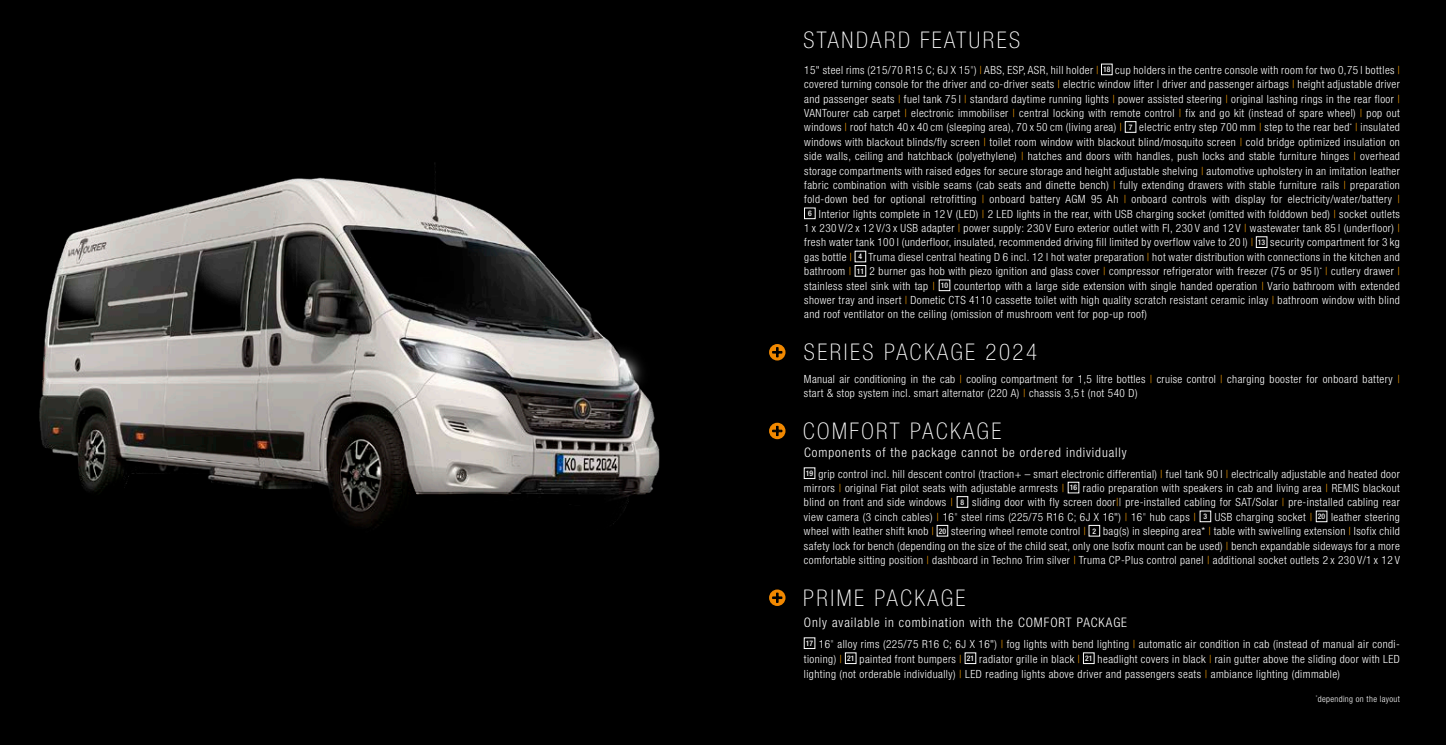
<style>
.page{position:relative;width:1446px;height:745px;background:#fff}
.page>*{position:absolute;margin:0;border:0;box-sizing:border-box;transform-origin:0 0}
.t1{font:100 condensed 23px "Helvetica Neue LT Std";letter-spacing:.11em;color:#fff}
.t2{font:300 condensed 13.12px "Helvetica Neue LT Std";letter-spacing:.07em;color:#fff}
.t3{font:300 condensed 11.25px/14.4px "Helvetica Neue LT Std";letter-spacing:.04em;color:#fff;text-align:justify}
.t4{font:300 condensed 8.75px "Helvetica Neue LT Std";letter-spacing:.04em;color:#fff}
.s1{font-weight:100}
.s2{color:#f59d00}
.s3{font-weight:500;font-size:7.62px}
</style>
<div class="page">
<div style="left:0;top:0;width:1446px;height:744px;background:#000"></div>
<img style="left:39px;top:163px;width:621px;height:364px">
<svg style="left:769px;top:589px;width:16px;height:16px"></svg>
<svg style="left:772px;top:592px;width:10px;height:10px"></svg>
<div style="left:1101px;top:64px;width:11px;height:11px;border:1px solid #fff"></div>
<div style="left:1125px;top:121px;width:11px;height:11px;border:1px solid #fff"></div>
<div style="left:804px;top:207px;width:11px;height:12px;border:1px solid #fff"></div>
<div style="left:855px;top:265px;width:11px;height:11px;border:1px solid #fff"></div>
<div style="left:939px;top:279px;width:11px;height:12px;border:1px solid #fff"></div>
<svg style="left:769px;top:344px;width:16px;height:16px"></svg>
<svg style="left:772px;top:347px;width:10px;height:10px"></svg>
<svg style="left:769px;top:422px;width:16px;height:17px"></svg>
<svg style="left:772px;top:425px;width:10px;height:10px"></svg>
<div style="left:957px;top:496px;width:11px;height:11px;border:1px solid #fff"></div>
<div style="left:937px;top:525px;width:11px;height:11px;border:1px solid #fff"></div>
<div style="left:1089px;top:525px;width:11px;height:11px;border:1px solid #fff"></div>
<h1 class="t1" style="left:803px;top:27px;width:218px">STANDARD FEATURES</h1>
<p class="t3" style="left:804px;top:62px;width:597px">15" steel rims (215/70 R15 C; 6J X 15<span class="s1">"</span>) <span class="s2">|</span> ABS, ESP, ASR, hill holder <span class="s2">|</span> <span class="s3">18</span> cup holders in the centre console with room for two 0,75 l bottles <span class="s2">|</span></p>
<p class="t3" style="left:804px;top:77px;width:597px">covered turning console for the driver and co-driver seats <span class="s2">|</span> electric window lifter | driver and passenger airbags <span class="s2">|</span> height adjustable driver</p>
<p class="t3" style="left:804px;top:91px;width:597px">and passenger seats <span class="s2">|</span> fuel tank 75 l <span class="s2">|</span> standard daytime running lights <span class="s2">|</span> power assisted steering <span class="s2">|</span> original lashing rings in the rear floor <span class="s2">|</span></p>
<p class="t3" style="left:804px;top:106px;width:597px">VANTourer cab carpet <span class="s2">|</span> electronic immobiliser <span class="s2">|</span> central locking with remote control <span class="s2">|</span> fix and go kit (instead of spare wheel) <span class="s2">|</span> pop out</p>
<p class="t3" style="left:804px;top:120px;width:597px">windows <span class="s2">|</span> roof hatch 40 x 40 cm (sleeping area), 70 x 50 cm (living area) <span class="s2">|</span> <span class="s3">7</span> electric entry step 700 mm <span class="s2">|</span> step to the rear bed<sup>*</sup> <span class="s2">|</span> insulated</p>
<p class="t3" style="left:804px;top:134px;width:597px">windows with blackout blinds/fly screen <span class="s2">|</span> toilet room window with blackout blind/mosquito screen <span class="s2">|</span> cold bridge optimized insulation on</p>
<p class="t3" style="left:804px;top:149px;width:597px">side walls, ceiling and hatchback (polyethylene) <span class="s2">|</span> hatches and doors with handles, push locks and stable furniture hinges <span class="s2">|</span> overhead</p>
<p class="t3" style="left:804px;top:163px;width:597px">storage compartments with raised edges for secure storage and height adjustable shelving <span class="s2">|</span> automotive upholstery in an imitation leather</p>
<p class="t3" style="left:804px;top:177px;width:597px">fabric combination with visible seams (cab seats and dinette bench) <span class="s2">|</span> fully extending drawers with stable furniture rails <span class="s2">|</span> preparation</p>
<p class="t3" style="left:804px;top:192px;width:597px">fold-down bed for optional retrofitting <span class="s2">|</span> onboard battery AGM 95 Ah <span class="s2">|</span> onboard controls with display for electricity/water/battery <span class="s2">|</span></p>
<p class="t3" style="left:808px;top:206px;width:593px"><span class="s3">6</span> Interior lights complete in 12 V (LED) <span class="s2">|</span> 2 LED lights in the rear, with USB charging socket (omitted with folddown bed) <span class="s2">|</span> socket outlets</p>
<p class="t3" style="left:804px;top:221px;width:597px">1 x 230 V/2 x 12 V/3 x USB adapter <span class="s2">|</span> power supply: 230 V Euro exterior outlet with FI, 230 V and 12 V <span class="s2">|</span> wastewater tank 85 l (underfloor) <span class="s2">|</span></p>
<p class="t3" style="left:804px;top:235px;width:597px">fresh water tank 100 l (underfloor, insulated, recommended driving fill limited by overflow valve to 20 l) <span class="s2">|</span> <span class="s3">13</span> security compartment for 3 kg</p>
<p class="t3" style="left:804px;top:249px;width:597px">gas bottle <span class="s2">|</span> <span class="s3">4</span> Truma diesel central heating D 6 incl. 12 l hot water preparation <span class="s2">|</span> hot water distribution with connections in the kitchen and</p>
<p class="t3" style="left:804px;top:264px;width:597px">bathroom <span class="s2">|</span> <span class="s3">11</span> 2 burner gas hob with piezo ignition and glass cover <span class="s2">|</span> compressor refrigerator with freezer (75 or 95 l)<sup>*</sup> <span class="s2">|</span> cutlery drawer <span class="s2">|</span></p>
<p class="t3" style="left:804px;top:278px;width:597px">stainless steel sink with tap <span class="s2">|</span> <span class="s3">10</span> countertop with a large side extension with single handed operation <span class="s2">|</span> Vario bathroom with extended</p>
<p class="t3" style="left:804px;top:292px;width:597px">shower tray and insert <span class="s2">|</span> Dometic CTS 4110 cassette toilet with high quality scratch resistant ceramic inlay <span class="s2">|</span> bathroom window with blind</p>
<p class="t3" style="left:804px;top:307px;width:344px">and roof ventilator on the ceiling (omission of mushroom vent for pop-up roof)</p>
<h1 class="t1" style="left:804px;top:339px;width:235px">SERIES PACKAGE 2024</h1>
<p class="t3" style="left:804px;top:371px;width:597px">Manual air conditioning in the cab <span class="s2">|</span> cooling compartment for 1,5 litre bottles <span class="s2">|</span> cruise control <span class="s2">|</span> charging booster for onboard battery <span class="s2">| </span>start &amp; stop system incl. smart alternator (220 A) <span class="s2">|</span> chassis 3,5 t (not 540 D)</p>
<h1 class="t1" style="left:803px;top:418px;width:199px">COMFORT PACKAGE</h1>
<p class="t3" style="left:804px;top:466px;width:597px"><span class="s3">19</span> grip control incl. hill descent control (traction+ – smart electronic differential) <span class="s2">|</span> fuel tank 90 l <span class="s2">|</span> electrically adjustable and heated door mirrors <span class="s2">|</span> original Fiat pilot seats with adjustable armrests <span class="s2">|</span> <span class="s3">16</span> radio preparation with speakers in cab and living area <span class="s2">|</span> REMIS blackout blind on front and side windows <span class="s2">|</span> <span class="s3">8</span> sliding door with fly screen door<span class="s2">|</span>| pre-installed cabling for SAT/Solar <span class="s2">|</span> pre-installed cabling rear view camera (3 cinch cables) <span class="s2">|</span> 16<span class="s1">"</span> steel rims (225/75 R16 C; 6J X 16") <span class="s2">|</span> 16<span class="s1">"</span> hub caps <span class="s2">|</span> <span class="s3">3</span> USB charging socket <span class="s2">|</span> <span class="s3">20</span> leather steering wheel with leather shift knob <span class="s2">|</span> <span class="s3">20</span> steering wheel remote control <span class="s2">|</span> <span class="s3">2</span> bag(s) in sleeping area* <span class="s2">|</span> table with swivelling extension <span class="s2">|</span> Isofix child safety lock for bench (depending on the size of the child seat, only one Isofix mount can be used) <span class="s2">|</span> bench expandable sideways for a more comfortable sitting position <span class="s2">|</span> dashboard in Techno Trim silver <span class="s2">|</span> Truma CP-Plus control panel <span class="s2">|</span> additional socket outlets 2 x 230 V/1 x 12 V</p>
<p class="t2" style="left:804px;top:445px;width:324px">Components of the package cannot be ordered individually</p>
<h1 class="t1" style="left:803px;top:584px;width:164px">PRIME PACKAGE</h1>
<p class="t2" style="left:804px;top:615px;width:325px">Only available in combination with the COMFORT PACKAGE</p>
<p class="t3" style="left:804px;top:635px;width:597px;line-height:15px"><span class="s3">17</span> 16<span class="s1">"</span> alloy rims (225/75 R16 C; 6J X 16") <span class="s2">|</span> fog lights with bend lighting <span class="s2">|</span> automatic air condition in cab (instead of manual air condi&shy;tioning) <span class="s2">|</span> <span class="s3">21</span> painted front bumpers <span class="s2">|</span> <span class="s3">21</span> radiator grille in black <span class="s2">|</span> <span class="s3">21</span> headlight covers in black <span class="s2">|</span> rain gutter above the sliding door with LED lighting (not orderable individually) <span class="s2">|</span> LED reading lights above driver and passengers seats <span class="s2">|</span> ambiance lighting (dimmable)</p>
<p class="t4" style="left:1316px;top:693px;width:85px"><sup>*</sup>depending on the layout</p>
</div>
